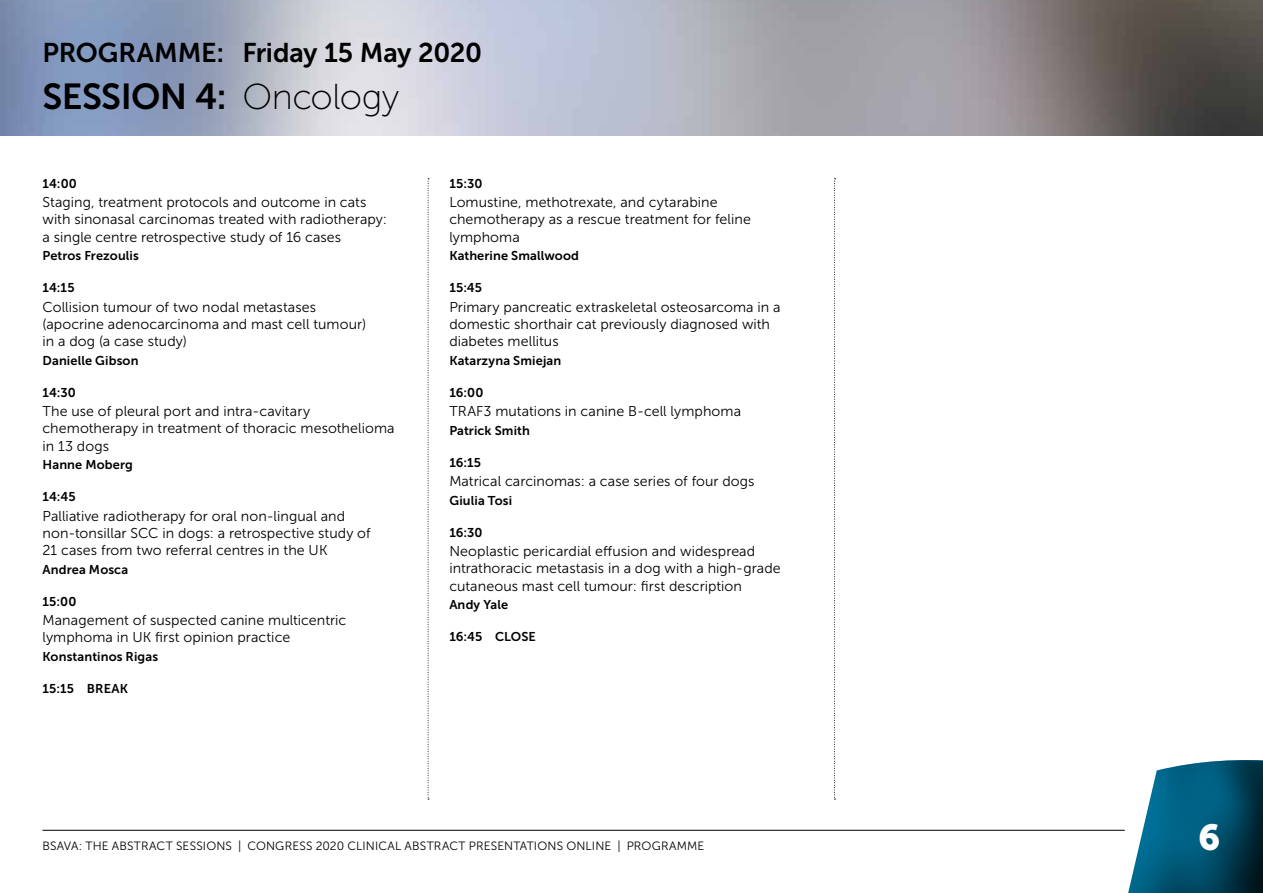
<style>
.page{position:relative;width:1263px;height:893px;background:#fff}
.page>*{position:absolute;margin:0;border:0;box-sizing:border-box;transform-origin:0 0}
.t1{font:36px "Museo Sans 700";letter-spacing:-.015em;color:#000}
.t2{font:36px "Museo Sans 900";color:#fff}
.t3{font:27px "Museo Sans 700";letter-spacing:-.01em;color:#000}
.t4{font:14.25px/17.2px "Museo Sans 300";letter-spacing:.005em;color:#000}
.t5{font:12.75px "Museo Sans 700";letter-spacing:.01em;color:#000}
.t6{font:12px "Museo Sans 300";letter-spacing:.015em;color:#000}
.s1{font-family:"Museo Sans 100"}
</style>
<div class="page">
<hr style="left:43px;top:830px;width:1082px;height:1px;background:#000">
<img style="left:0;top:0;width:1263px;height:136px">
<svg style="left:428px;top:178px;width:1px;height:622px"></svg>
<svg style="left:834px;top:178px;width:1px;height:622px"></svg>
<img style="left:1114px;top:760px;width:149px;height:133px">
<h2 class="t3" style="left:43px;top:37px;width:441px">PROGRAMME: Friday 15 May 2020</h2>
<h1 class="t1" style="left:43px;top:77px;width:358px">SESSION 4: <span class="s1">Oncology</span></h1>
<p class="t5" style="left:43px;top:176px;width:36px">14:00</p>
<p class="t4" style="left:43px;top:194px;width:346px">Staging, treatment protocols and outcome in cats with sinonasal carcinomas treated with radiotherapy: a single centre retrospective study of 16 cases</p>
<p class="t5" style="left:43px;top:249px;width:98px">Petros Frezoulis</p>
<p class="t5" style="left:43px;top:281px;width:34px">14:15</p>
<p class="t4" style="left:43px;top:298px;width:325px">Collision tumour of two nodal metastases (apocrine adenocarcinoma and mast cell tumour) in a dog (a case study)</p>
<p class="t5" style="left:43px;top:353px;width:97px">Danielle Gibson</p>
<p class="t5" style="left:43px;top:385px;width:35px">14:30</p>
<p class="t4" style="left:43px;top:403px;width:354px">The use of pleural port and intra-cavitary chemotherapy in treatment of thoracic mesothelioma in 13 dogs</p>
<p class="t5" style="left:43px;top:458px;width:92px">Hanne Moberg</p>
<p class="t5" style="left:43px;top:490px;width:35px">14:45</p>
<p class="t4" style="left:43px;top:507px;width:330px">Palliative radiotherapy for oral non-lingual and non‑tonsillar SCC in dogs: a retrospective study of<br>21 cases from two referral centres in the UK</p>
<p class="t5" style="left:43px;top:562px;width:87px">Andrea Mosca</p>
<p class="t5" style="left:43px;top:594px;width:36px">15:00</p>
<p class="t4" style="left:43px;top:612px;width:305px">Management of suspected canine multicentric lymphoma in UK first opinion practice</p>
<p class="t5" style="left:43px;top:649px;width:117px">Konstantinos Rigas</p>
<p class="t5" style="left:43px;top:681px;width:87px">15:15 BREAK</p>
<p class="t5" style="left:449px;top:176px;width:35px">15:30</p>
<p class="t4" style="left:449px;top:194px;width:303px">Lomustine, methotrexate, and cytarabine chemotherapy as a rescue treatment for feline lymphoma</p>
<p class="t5" style="left:449px;top:249px;width:131px">Katherine Smallwood</p>
<p class="t5" style="left:449px;top:281px;width:34px">15:45</p>
<p class="t4" style="left:449px;top:298px;width:333px">Primary pancreatic extraskeletal osteosarcoma in a domestic shorthair cat previously diagnosed with diabetes mellitus</p>
<p class="t5" style="left:449px;top:353px;width:113px">Katarzyna Smiejan</p>
<p class="t5" style="left:449px;top:385px;width:36px">16:00</p>
<p class="t4" style="left:449px;top:403px;width:293px">TRAF3 mutations in canine B-cell lymphoma</p>
<p class="t5" style="left:449px;top:423px;width:82px">Patrick Smith</p>
<p class="t5" style="left:449px;top:455px;width:33px">16:15</p>
<p class="t4" style="left:449px;top:473px;width:307px">Matrical carcinomas: a case series of four dogs</p>
<p class="t5" style="left:449px;top:493px;width:64px">Giulia Tosi</p>
<p class="t5" style="left:449px;top:525px;width:35px">16:30</p>
<p class="t4" style="left:449px;top:543px;width:333px">Neoplastic pericardial effusion and widespread intrathoracic metastasis in a dog with a high-grade cutaneous mast cell tumour: first description</p>
<p class="t5" style="left:449px;top:598px;width:60px">Andy Yale</p>
<p class="t5" style="left:449px;top:630px;width:88px">16:45 CLOSE</p>
<p class="t6" style="left:43px;top:840px;width:663px">BSAVA: THE ABSTRACT SESSIONS | CONGRESS 2020 CLINICAL ABSTRACT PRESENTATIONS ONLINE | PROGRAMME</p>
<h1 class="t2" style="left:1198px;top:817px;width:24px">6</h1>
</div>
